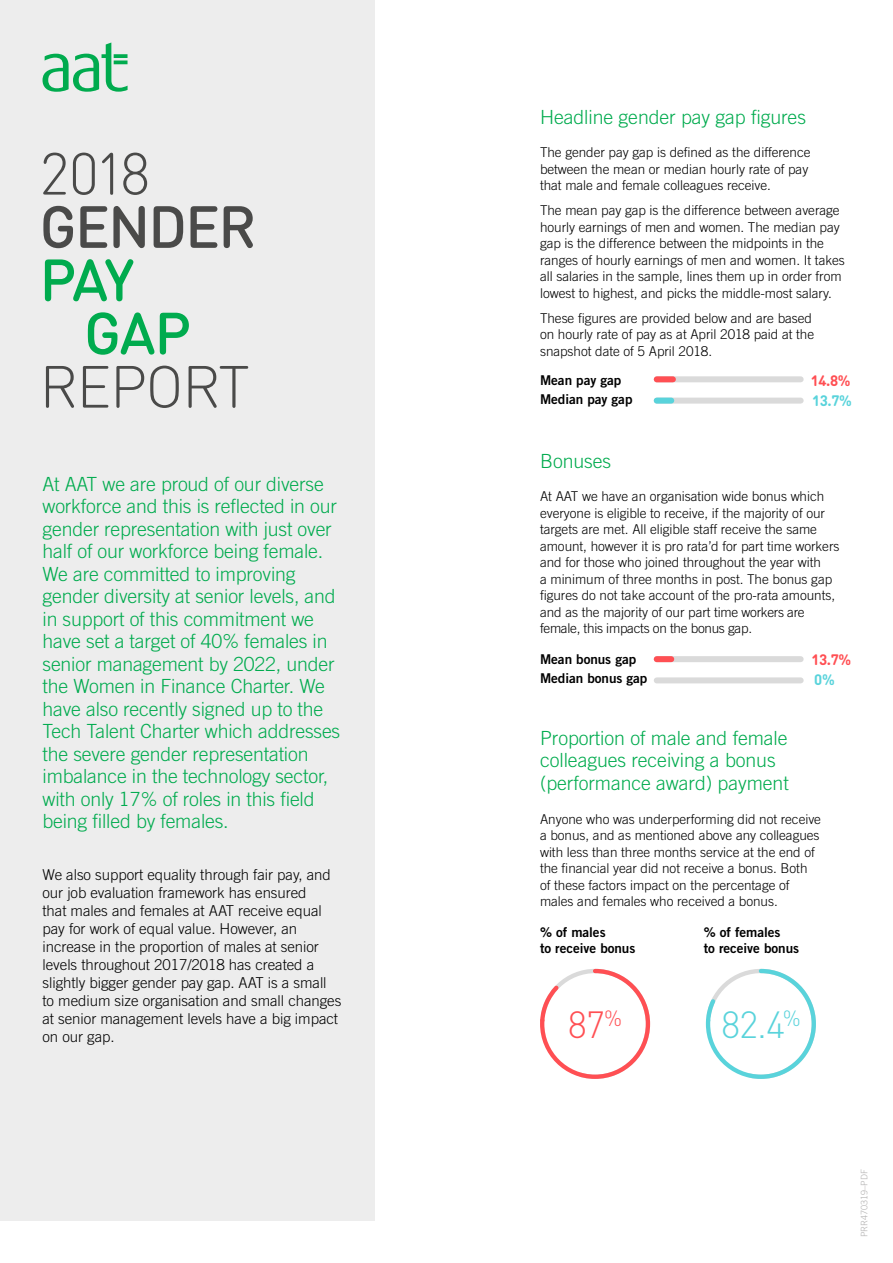
<style>
.page{position:relative;width:893px;height:1263px;background:#fff}
.page>*{position:absolute;margin:0;border:0;box-sizing:border-box;transform-origin:0 0}
.Body_copy{font:300 58.5px/53.2px "DIN Round OT";letter-spacing:-.025em;color:#4a4a49;text-align:center}
.Body_copy-2{font:500 58.5px/53.2px "DIN Round OT";letter-spacing:-.035em;color:#4a4a49}
.Body_intro{font:300 37.35px "DINOT";color:#59d3db}
.Body_intro-2{font:300 37.35px "DINOT";color:#ff4f53}
.Intro_paragraph_copy{font:300 19.5px/22.5px "Trade Gothic";letter-spacing:-.01em;color:#00ab4e}
.Body_headers{font:300 19.5px/22.5px "Trade Gothic";letter-spacing:-.005em;color:#00ab4e}
.Intro_paragraph_copy-2{font:300 15px/18px "Trade Gothic";letter-spacing:-.005em;color:#000}
.Body_copy-3{font:700 15px "DIN Round OT";color:#ff4f53}
.Body_copy-4{font:700 15px "DIN Round OT";color:#59d3db}
.Body_copy-5{font:300 13.5px/16.5px "Trade Gothic";letter-spacing:-.005em;color:#000}
.Body_headers-2{font:13.5px/16.5px "Trade Gothic Bold Two";letter-spacing:-.005em;color:#000}
.Intro_paragraph_copy-3{font:300 9px "Trade Gothic";letter-spacing:-.005em;color:#b3b2b2}
.s1{color:#00ab4e}
.s2{font-weight:500;color:#00ab4e}
</style>
<div class="page">
<div style="left:0;top:0;width:374px;height:1220px;background:#ededed"></div>
<svg style="left:540px;top:968px;width:111px;height:111px"></svg>
<svg style="left:705px;top:968px;width:106px;height:106px"></svg>
<div style="left:706px;top:969px;width:110px;height:110px;border:4px solid #59d3db;border-radius:52px"></div>
<svg style="left:43px;top:43px;width:85px;height:49px"></svg>
<svg style="left:114px;top:54px;width:14px;height:4px"></svg>
<svg style="left:114px;top:60px;width:14px;height:4px"></svg>
<div style="left:657px;top:376px;width:144px;height:6px;background:#dadada"></div>
<div style="left:657px;top:656px;width:144px;height:6px;background:#dadada"></div>
<div style="left:657px;top:398px;width:144px;height:6px;background:#dadada"></div>
<div style="left:657px;top:677px;width:144px;height:6px;background:#dadada"></div>
<div style="left:657px;top:376px;width:16px;height:6px;background:#ff4f53"></div>
<div style="left:657px;top:656px;width:14px;height:6px;background:#ff4f53"></div>
<div style="left:657px;top:398px;width:14px;height:6px;background:#59d3db"></div>
<p class="Body_copy" style="left:39px;top:146px;width:112px">2018</p>
<p class="Body_copy-2" style="left:39px;top:199px;width:219px">GENDER<br><span class="s1">PAY</span></p>
<p class="Body_copy" style="left:39px;top:306px;width:212px"><span class="s2">GAP<br></span>REPORT</p>
<p class="Intro_paragraph_copy" style="left:43px;top:472px;width:299px">At AAT we are proud of our diverse workforce and this is reflected in our gender representation with just over half of our workforce being female.<br>We are committed to improving gender diversity at senior levels, and in support of this commitment we have set a target of 40% females in senior management by 2022, under the Women in Finance Charter. We have also recently signed up to the Tech Talent Charter which addresses the severe gender representation imbalance in the technology sector, with only 17% of roles in this field being filled by females.</p>
<p class="Intro_paragraph_copy-2" style="left:43px;top:866px;width:300px">We also support equality through fair pay, and our job evaluation framework has ensured<br>that males and females at AAT receive equal pay for work of equal value. However, an increase in the proportion of males at senior levels throughout 2017/2018 has created a slightly bigger gender pay gap. AAT is a small to medium size organisation and small changes at senior management levels have a big impact on our gap.</p>
<p class="Body_headers" style="left:540px;top:105px;width:267px">Headline gender pay gap figures</p>
<p class="Body_copy-5" style="left:540px;top:144px;width:272px">The gender pay gap is defined as the difference between the mean or median hourly rate of pay that male and female colleagues receive.</p>
<p class="Body_copy-5" style="left:540px;top:202px;width:306px">The mean pay gap is the difference between average hourly earnings of men and women. The median pay gap is the difference between the midpoints in the ranges of hourly earnings of men and women. It takes all salaries in the sample, lines them up in order from lowest to highest, and picks the middle-most salary.</p>
<p class="Body_copy-5" style="left:540px;top:310px;width:276px">These figures are provided below and are based on hourly rate of pay as at April 2018 paid at the snapshot date of 5 April 2018.</p>
<p class="Body_headers-2" style="left:540px;top:371px;width:83px">Mean pay gap</p>
<p class="Body_headers-2" style="left:540px;top:391px;width:94px">Median pay gap</p>
<p class="Body_copy-3" style="left:811px;top:371px;width:41px">14.8%</p>
<p class="Body_copy-4" style="left:812px;top:390px;width:41px">13.7%</p>
<p class="Body_headers" style="left:540px;top:449px;width:73px">Bonuses</p>
<p class="Body_copy-5" style="left:540px;top:488px;width:301px">At AAT we have an organisation wide bonus which everyone is eligible to receive, if the majority of our targets are met. All eligible staff receive the same amount, however it is pro rata’d for part time workers and for those who joined throughout the year with<br>a minimum of three months in post. The bonus gap figures do not take account of the pro-rata amounts, and as the majority of our part time workers are female, this impacts on the bonus gap.</p>
<p class="Body_headers-2" style="left:540px;top:650px;width:98px">Mean bonus gap</p>
<p class="Body_headers-2" style="left:540px;top:670px;width:109px">Median bonus gap</p>
<p class="Body_copy-3" style="left:811px;top:650px;width:41px">13.7%</p>
<p class="Body_copy-4" style="left:814px;top:669px;width:22px">0%</p>
<p class="Body_headers" style="left:540px;top:726px;width:250px">Proportion of male and female colleagues receiving a bonus (performance award) payment</p>
<p class="Body_copy-5" style="left:540px;top:810px;width:282px">Anyone who was underperforming did not receive a bonus, and as mentioned above any colleagues with less than three months service at the end of the financial year did not receive a bonus. Both of these factors impact on the percentage of males and females who received a bonus.</p>
<p class="Body_headers-2" style="left:540px;top:923px;width:97px">% of males<br>to receive bonus</p>
<p class="Body_headers-2" style="left:704px;top:923px;width:97px">% of females<br>to receive bonus</p>
<p class="Body_intro-2" style="left:568px;top:997px;width:56px">87<sup>%</sup></p>
<p class="Body_intro" style="left:721px;top:997px;width:81px">82.4<sup>%</sup></p>
<p class="Intro_paragraph_copy-3" style="left:859px;top:1237px;width:70px;rotate:-90deg">PRR470319–PDF</p>
</div>
